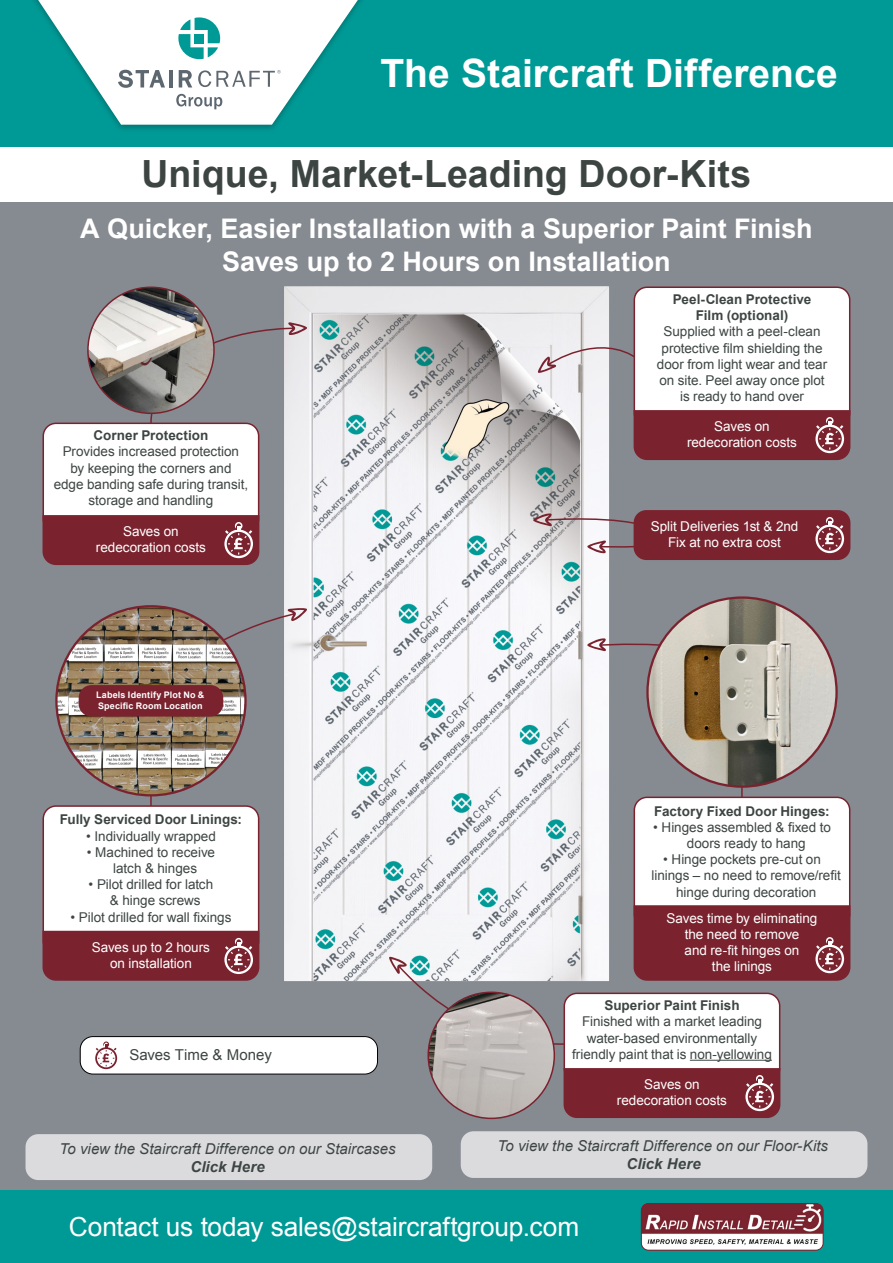
<style>
.page{position:relative;width:893px;height:1263px;background:#fff}
.page>*{position:absolute;margin:0;border:0;box-sizing:border-box;transform-origin:0 0}
.t1{font:700 39px "Arial";color:#fff}
.t2{font:700 37.5px "Arial";color:#3d4543}
.t3{font:700 27px/33px "Arial";color:#fff;text-align:center}
.t4{font:26.25px "Arial";letter-spacing:-.005em;color:#fff}
.t5{font:italic 15px "Arial";letter-spacing:.005em;color:#3d4543}
.t6{font:italic 700 15px "Arial";letter-spacing:.01em;color:#3d4543}
.t7{font:15px "Arial";letter-spacing:.005em;color:#3d4543}
.t8{font:13.5px/16.2px "Arial";letter-spacing:-.005em;color:#3d4543;text-align:center}
.t9{font:13.5px/16.2px "Arial";color:#fff;text-align:center}
.t10{font:700 13.5px/16.2px "Arial";color:#3d4543;text-align:center}
.t11{font:700 9px/10.8px "Arial";letter-spacing:.015em;color:#fff}
</style>
<div class="page">
<div style="left:0;top:202px;width:893px;height:992px;background:#868a91"></div>
<img style="left:284px;top:286px;width:325px;height:695px">
<svg style="left:389px;top:957px;width:183px;height:98px"></svg>
<div style="left:0;top:0;width:893px;height:147px;background:#009a96"></div>
<div style="left:19px;top:0;width:359px;height:133px;background:#000;opacity:.25"></div>
<svg style="left:38px;top:0;width:320px;height:125px"></svg>
<div style="left:0;top:1191px;width:893px;height:72px;background:#009a96"></div>
<img style="left:641px;top:1203px;width:182px;height:47px">
<div style="left:641px;top:1203px;width:182px;height:47px;border:1px solid #7a232f;border-radius:7px"></div>
<div style="left:634px;top:287px;width:216px;height:139px;background:#fff;border-radius:13px"></div>
<div style="left:634px;top:286px;width:216px;height:141px;border:2px solid #7a232f;border-radius:13px"></div>
<svg style="left:633px;top:409px;width:218px;height:51px;background:#802f3a"></svg>
<svg style="left:538px;top:330px;width:99px;height:43px"></svg>
<img style="left:428px;top:992px;width:126px;height:126px;border-radius:63px">
<div style="left:80px;top:1036px;width:297px;height:38px;background:#fff;border-radius:13px"></div>
<div style="left:80px;top:1036px;width:298px;height:38px;border:1px solid #000;border-radius:13px"></div>
<svg style="left:95px;top:1047px;width:22px;height:22px"></svg>
<svg style="left:96px;top:1041px;width:21px;height:25px"></svg>
<svg style="left:149px;top:322px;width:158px;height:103px"></svg>
<img style="left:88px;top:287px;width:126px;height:126px;border-radius:63px">
<div style="left:43px;top:423px;width:216px;height:109px;background:#fff;border-radius:13px"></div>
<div style="left:43px;top:423px;width:216px;height:109px;border:2px solid #7a232f;border-radius:13px"></div>
<svg style="left:42px;top:514px;width:218px;height:51px;background:#802f3a"></svg>
<div style="left:564px;top:993px;width:216px;height:88px;background:#fff;border-radius:13px"></div>
<div style="left:564px;top:992px;width:216px;height:90px;border:2px solid #7a232f;border-radius:13px"></div>
<hr style="left:690px;top:1060px;width:82px;height:1px;background:#3d4543">
<svg style="left:563px;top:1067px;width:218px;height:51px;background:#802f3a"></svg>
<svg style="left:533px;top:513px;width:105px;height:17px"></svg>
<svg style="left:587px;top:536px;width:48px;height:17px"></svg>
<div style="left:634px;top:510px;width:216px;height:50px;background:#7a232f;border-radius:13px"></div>
<svg style="left:815px;top:524px;width:29px;height:29px"></svg>
<svg style="left:818px;top:527px;width:24px;height:24px"></svg>
<svg style="left:816px;top:517px;width:27px;height:32px"></svg>
<svg style="left:587px;top:638px;width:76px;height:15px"></svg>
<hr style="left:741px;top:782px;width:2px;height:50px;background:#7a232f">
<div style="left:634px;top:797px;width:216px;height:130px;background:#fff;border-radius:13px"></div>
<div style="left:634px;top:797px;width:216px;height:131px;border:2px solid #7a232f;border-radius:13px"></div>
<svg style="left:633px;top:904px;width:218px;height:77px;background:#7e2b37"></svg>
<img style="left:647px;top:597px;width:189px;height:190px;border-radius:95px">
<svg style="left:122px;top:608px;width:185px;height:151px"></svg>
<hr style="left:150px;top:774px;width:2px;height:51px;background:#7a232f">
<div style="left:43px;top:806px;width:216px;height:148px;background:#fff;border-radius:13px"></div>
<div style="left:43px;top:805px;width:216px;height:150px;border:2px solid #7a232f;border-radius:13px"></div>
<svg style="left:42px;top:930px;width:218px;height:51px;background:#7f2e39"></svg>
<img style="left:56px;top:606px;width:189px;height:189px;border-radius:95px">
<div style="left:79px;top:685px;width:144px;height:31px;background:#7a232f;border-radius:13px"></div>
<div style="left:26px;top:1134px;width:406px;height:46px;background:#dbdbde;border-radius:13px"></div>
<div style="left:461px;top:1131px;width:406px;height:47px;background:#dbdbde;border-radius:13px"></div>
<h1 class="t1" style="left:381px;top:47px;width:459px">The Staircraft Difference</h1>
<h2 class="t2" style="left:142px;top:149px;width:611px">Unique, Market-Leading Door-Kits</h2>
<h3 class="t3" style="left:80px;top:212px;width:734px">A Quicker, Easier Installation with a Superior Paint Finish<br>Saves up to 2 Hours on Installation</h3>
<p class="t10" style="left:93px;top:428px;width:117px">Corner Protection</p>
<p class="t8" style="left:54px;top:443px;width:196px">Provides increased protection<br>by keeping the corners and<br>edge banding safe during transit, storage and handling</p>
<p class="t9" style="left:96px;top:523px;width:112px">Saves on redecoration costs</p>
<p class="t11" style="left:96px;top:690px;width:110px">Labels Identify Plot No &amp;<br>Specific Room Location</p>
<p class="t10" style="left:60px;top:812px;width:184px">Fully Serviced Door Linings:</p>
<p class="t8" style="left:86px;top:828px;width:131px">• Individually wrapped</p>
<p class="t8" style="left:113px;top:844px;width:103px;text-align:left;text-indent:-27px">• Machined to receive latch &amp; hinges</p>
<p class="t8" style="left:110px;top:876px;width:105px;text-align:left;text-indent:-21px">• Pilot drilled for latch &amp; hinge screws</p>
<p class="t8" style="left:70px;top:909px;width:163px">• Pilot drilled for wall fixings</p>
<p class="t9" style="left:92px;top:939px;width:120px">Saves up to 2 hours on installation</p>
<p class="t7" style="left:129px;top:1045px;width:144px">Saves Time &amp; Money</p>
<p class="t5" style="left:59px;top:1138px;width:338px">To view the Staircraft Difference on our Staircases</p>
<p class="t6" style="left:190px;top:1156px;width:76px">Click Here</p>
<p class="t10" style="left:673px;top:292px;width:140px">Peel-Clean Protective<br>Film (optional)</p>
<p class="t8" style="left:657px;top:324px;width:172px">Supplied with a peel-clean protective film shielding the door from light wear and tear on site. Peel away once plot is ready to hand over</p>
<p class="t9" style="left:687px;top:418px;width:112px">Saves on redecoration costs</p>
<p class="t9" style="left:651px;top:518px;width:149px">Split Deliveries 1st &amp; 2nd<br>Fix at no extra cost</p>
<p class="t10" style="left:654px;top:803px;width:177px">Factory Fixed Door Hinges:</p>
<p class="t8" style="left:687px;top:819px;width:146px;text-align:left;text-indent:-34px">• Hinges assembled &amp; fixed to doors ready to hang</p>
<p class="t8" style="left:663px;top:851px;width:159px">• Hinge pockets pre-cut on</p>
<p class="t8" style="left:652px;top:867px;width:191px">linings – no need to remove/refit</p>
<p class="t8" style="left:676px;top:884px;width:142px">hinge during decoration</p>
<p class="t9" style="left:667px;top:910px;width:152px">Saves time by eliminating the need to remove<br>and re-fit hinges on<br>the linings</p>
<p class="t10" style="left:604px;top:998px;width:137px">Superior Paint Finish</p>
<p class="t8" style="left:572px;top:1013px;width:201px">Finished with a market leading water-based environmentally friendly paint that is non-yellowing</p>
<p class="t9" style="left:617px;top:1076px;width:112px">Saves on redecoration costs</p>
<p class="t5" style="left:497px;top:1136px;width:332px">To view the Staircraft Difference on our Floor-Kits</p>
<p class="t6" style="left:626px;top:1154px;width:76px">Click Here</p>
<h3 class="t4" style="left:69px;top:1209px;width:512px">Contact us today sales@staircraftgroup.com</h3>
</div>
